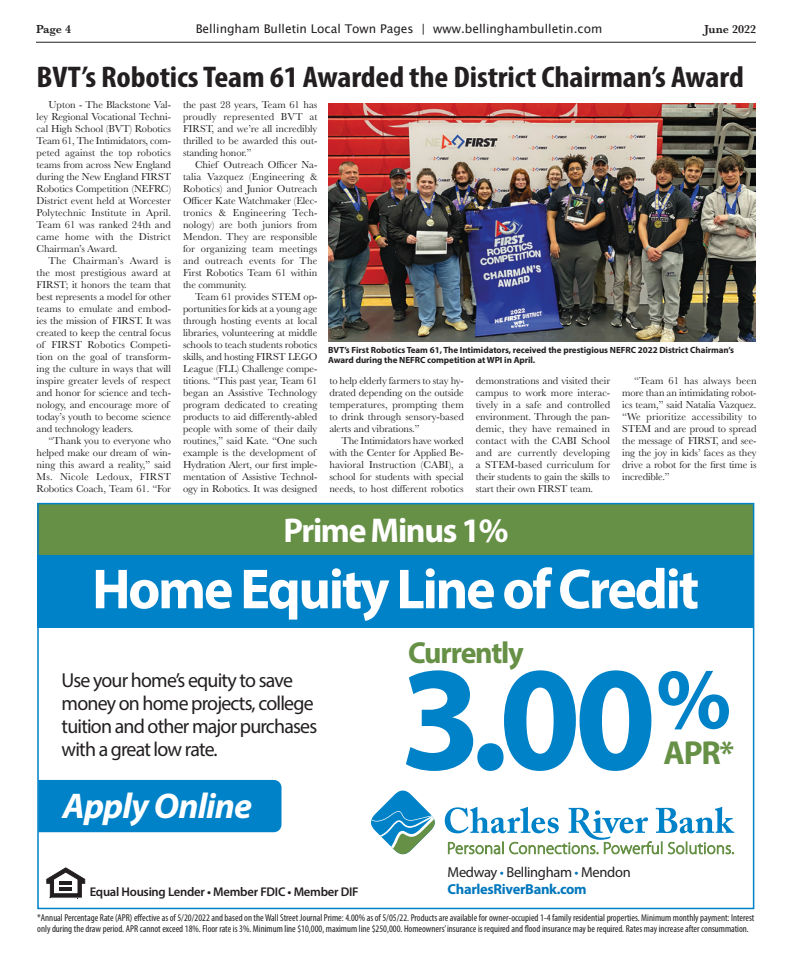
<style>
.page{position:relative;width:792px;height:972px;background:#fff}
.page>*{position:absolute;margin:0;border:0;box-sizing:border-box;transform-origin:0 0}
.t1{font:700 149.7px "Myriad Pro";color:#0082c8}
.t2{font:700 56.9px "Myriad Pro";letter-spacing:-.04em;color:#fff}
.t3{font:italic 700 35.9px "Myriad Pro";letter-spacing:-.025em;color:#fff}
.t4{font:700 34.5px "Myriad Pro";letter-spacing:-.04em;color:#fff}
.t5{font:700 33.3px "Myriad Pro";color:#669046}
.t6{font:700 30.5px "Myriad Pro";letter-spacing:-.04em;color:#669046}
.t7{font:700 condensed 30px "Myriad Pro";letter-spacing:-.005em;color:#231f20;scale:1.11 1}
.t8{font:20.3px/23px "Myriad Pro";letter-spacing:-.04em;color:#231f20}
.t9{font:14.5px/16.5px "Myriad Pro";letter-spacing:-.02em;color:#231f20}
.t10{font:600 12.7px "Myriad Pro";letter-spacing:-.02em;color:#231f20}
.t11{font:12px "Lucida Grande";color:#231f20}
.t12{font:600 12px "Baskerville";color:#231f20}
.t13{font:10.5px/12px "Baskerville";letter-spacing:-.005em;color:#231f20;text-align:justify}
.t14{font:condensed 10px/11.1px "Myriad Pro";color:#231f20}
.t15{font:700 9px/10px "Myriad Pro";letter-spacing:-.005em;color:#231f20}
.s1{color:#0077bd}
.s2{font-weight:700;color:#0077bd}
</style>
<div class="page">
<hr style="left:36px;top:42px;width:720px;height:1px;background:#231f20">
<div style="left:37px;top:503px;width:717px;height:52px;background:#669046"></div>
<div style="left:37px;top:555px;width:717px;height:73px;background:#0082c8"></div>
<div style="left:40px;top:780px;width:242px;height:52px;background:#0082c8"></div>
<div style="left:37px;top:503px;width:717px;height:406px;border:2px solid #0082c8"></div>
<svg style="left:371px;top:791px;width:64px;height:63px"></svg>
<svg style="left:445px;top:807px;width:289px;height:47px"></svg>
<svg style="left:47px;top:868px;width:38px;height:29px"></svg>
<img style="left:328px;top:103px;width:428px;height:239px">
<p class="t12" style="left:36px;top:21px;width:37px">Page 4</p>
<p class="t11" style="left:196px;top:22px;width:408px">Bellingham Bulletin Local Town Pages | www.bellinghambulletin.com</p>
<p class="t12" style="left:704px;top:21px;width:53px">June 2022</p>
<h3 class="t7" style="left:37px;top:59px;width:639px">BVT’s Robotics Team 61 Awarded the District Chairman’s Award</h3>
<p class="t13" style="left:37px;top:99px;width:136px;text-indent:12px">Upton - The Blackstone Val&shy;ley Regional Vocational Techni&shy;cal High School (BVT) Robotics Team 61, The Intimidators, com&shy;peted against the top robotics teams from across New England during the New England FIRST Robotics Competition (NEFRC)<br>District event held at Worcester Polytechnic Institute in April.<br>Team 61 was ranked 24th and came home with the District Chairman’s Award.</p>
<p class="t13" style="left:37px;top:255px;width:136px;text-align:left;text-indent:12px">The Chairman’s Award is the most prestigious award at<br>FIRST; it honors the team that best represents a model for other teams to emulate and embod&shy;ies the mission of FIRST. It was created to keep the central focus of FIRST Robotics Competi&shy;tion on the goal of transform&shy;ing the culture in ways that will inspire greater levels of respect and honor for science and tech&shy;nology, and encourage more of today’s youth to become science and technology leaders.</p>
<p class="t13" style="left:37px;top:435px;width:136px;text-indent:12px">“Thank you to everyone who helped make our dream of win&shy;ning this award a reality,” said Ms. Nicole Ledoux, FIRST Robotics Coach, Team 61. “For</p>
<p class="t13" style="left:183px;top:99px;width:136px">the past 28 years, Team 61 has proudly represented BVT at FIRST, and we’re all incredibly thrilled to be awarded this out&shy;standing honor.”</p>
<p class="t13" style="left:183px;top:159px;width:136px;text-indent:12px">Chief Outreach Officer Na&shy;talia Vazquez (Engineering &amp; Robotics) and Junior Outreach Officer Kate Watchmaker (Elec&shy;tronics &amp; Engineering Tech&shy;nology) are both juniors from Mendon. They are responsible for organizing team meetings and outreach events for The First Robotics Team 61 within the community.</p>
<p class="t13" style="left:183px;top:291px;width:136px;text-align:left;text-indent:12px">Team 61 provides STEM op&shy;portunities for kids at a young age through hosting events at local libraries, volunteering at middle schools to teach students robotics skills, and hosting FIRST LEGO<br>League (FLL) Challenge compe&shy;titions. “This past year, Team 61 began an Assistive Technology program dedicated to creating products to aid differently-abled people with some of their daily routines,” said Kate. “One such example is the development of<br>Hydration Alert, our first imple&shy;mentation of Assistive Technol&shy;ogy in Robotics. It was designed</p>
<p class="t15" style="left:328px;top:345px;width:407px">BVT’s First Robotics Team 61, The Intimidators, received the prestigious NEFRC 2022 District Chairman’s<br>Award during the NEFRC competition at WPI in April.</p>
<p class="t13" style="left:329px;top:375px;width:136px">to help elderly farmers to stay hy&shy;drated depending on the outside temperatures, prompting them to drink through sensory-based alerts and vibrations.”</p>
<p class="t13" style="left:329px;top:435px;width:136px;text-indent:12px">The Intimidators have worked with the Center for Applied Be&shy;havioral Instruction (CABI), a school for students with special needs, to host different robotics</p>
<p class="t13" style="left:476px;top:375px;width:136px">demonstrations and visited their campus to work more interac&shy;tively in a safe and controlled environment. Through the pan&shy;demic, they have remained in contact with the CABI School and are currently developing a STEM-based curriculum for their students to gain the skills to start their own FIRST team.</p>
<p class="t13" style="left:622px;top:375px;width:136px;text-indent:12px">“Team 61 has always been more than an intimidating robot&shy;ics team,” said Natalia Vazquez. “We prioritize accessibility to STEM and are proud to spread the message of FIRST, and see&shy;ing the joy in kids’ faces as they drive a robot for the first time is incredible.”</p>
<h3 class="t4" style="left:284px;top:508px;width:227px">Prime Minus 1%</h3>
<h2 class="t2" style="left:92px;top:552px;width:609px">Home Equity Line of Credit</h2>
<h3 class="t8" style="left:62px;top:668px;width:257px">Use your home’s equity to save money on home projects, college tuition and other major purchases with a great low rate.</h3>
<h3 class="t3" style="left:63px;top:782px;width:191px">Apply Online</h3>
<p class="t10" style="left:90px;top:884px;width:271px">Equal Housing Lender • Member FDIC • Member DIF</p>
<h3 class="t6" style="left:408px;top:633px;width:117px">Currently</h3>
<h1 class="t1" style="left:400px;top:621px;width:333px">3.00<sup>%</sup></h1>
<h3 class="t5" style="left:664px;top:731px;width:72px">APR*</h3>
<h3 class="t9" style="left:448px;top:864px;width:185px">Medway <span class="s1">•</span> Bellingham <span class="s1">•</span> Mendon<br><span class="s2">CharlesRiverBank.com</span></h3>
<p class="t14" style="left:37px;top:912px;width:719px">*Annual Percentage Rate (APR) effective as of 5/20/2022 and based on the Wall Street Journal Prime: 4.00% as of 5/05/22. Products are available for owner-occupied 1-4 family residential properties. Minimum monthly payment: Interest only during the draw period. APR cannot exceed 18%. Floor rate is 3%. Minimum line $10,000, maximum line $250,000. Homeowners’ insurance is required and flood insurance may be required. Rates may increase after consummation.</p>
</div>
